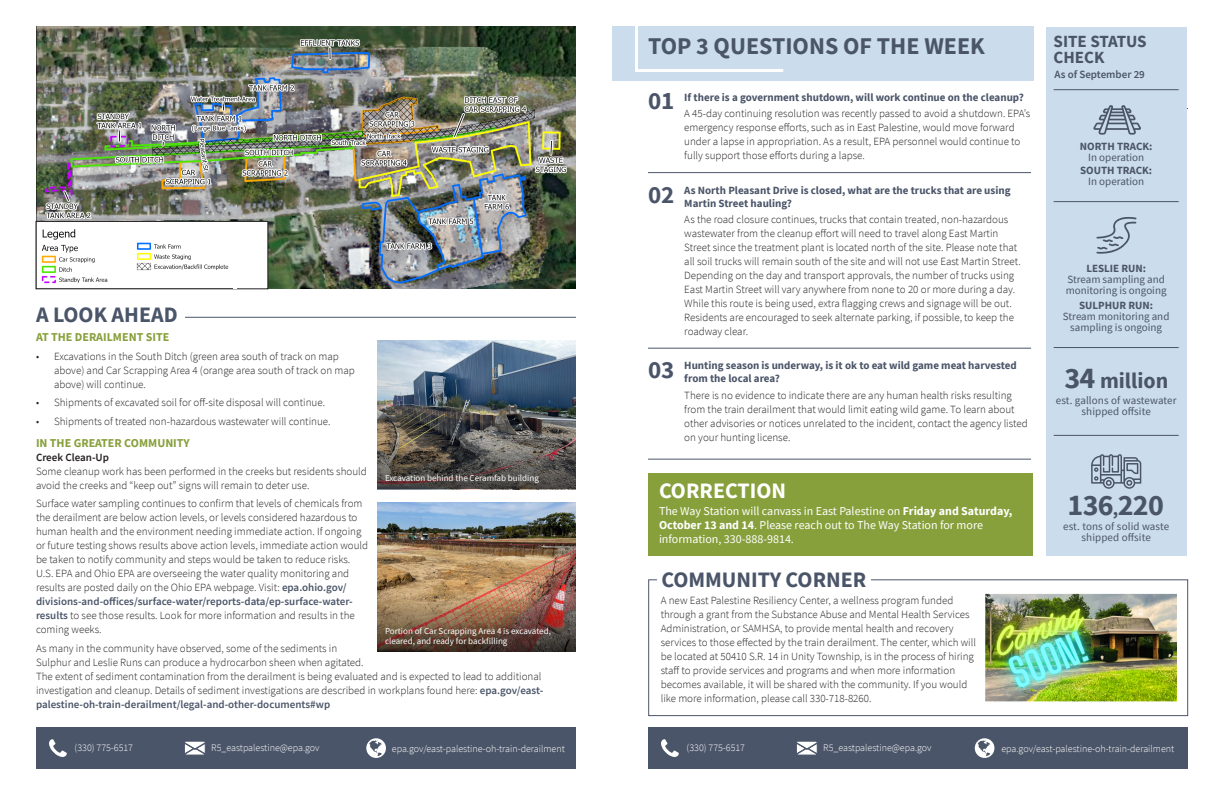
<style>
.page{position:relative;width:1224px;height:792px;background:#fff}
.page>*{position:absolute;margin:0;border:0;box-sizing:border-box;transform-origin:0 0}
.Numbers_White{font:700 30px "Source Sans Pro";letter-spacing:-.025em;color:#4b5569}
.Numbers_White-2{font:700 25px "Source Sans Pro";color:#4b5569}
.Preface{font:700 24px "Source Sans Pro";color:#4b5569}
.Preface-2{font:700 22px "Source Sans Pro";color:#4b5569}
.Preface-3{font:700 22px "Source Sans Pro";color:#fff}
.Numbers_White-3{font:700 22px "Source Sans Pro";color:#4b5569}
.Preface-4{font:700 17px/16px "Source Sans Pro";color:#4b5569}
.t1{font:12px/14px "Source Sans Pro";color:#fff}
.t2{font:700 12px "Source Sans Pro";color:#87a03b}
.Green_bullets{font:300 11px/14px "Source Sans Pro";color:#231f20}
.Preface-5{font:700 11px/13px "Source Sans Pro";color:#4b5569}
.Preface-6{font:11px/11px "Source Sans Pro";color:#4b5569;text-align:center}
.Preface-7{font:600 11px "Source Sans Pro";color:#4b5569}
.t3{font:600 11px "Source Sans Pro";color:#231f20}
.Contact{font:300 10px "Source Sans Pro";color:#fff}
.t4{font:9px/10px "Source Sans Pro";color:#fff}
.s1{font-weight:600;color:#4b5569}
.s2{font-weight:700}
.s3{font-size:30px}
.s4{font-size:18px}
</style>
<div class="page">
<div style="left:36px;top:727px;width:540px;height:42px;background:#4b5569"></div>
<div style="left:648px;top:727px;width:540px;height:42px;background:#4b5569"></div>
<div style="left:612px;top:27px;width:422px;height:54px;background:#cbdcec"></div>
<svg style="left:634px;top:26px;width:152px;height:46px"></svg>
<hr style="left:648px;top:172px;width:383px;height:1px;background:#4b5569">
<hr style="left:648px;top:348px;width:383px;height:1px;background:#4b5569">
<hr style="left:648px;top:459px;width:383px;height:1px;background:#4b5569">
<svg style="left:49px;top:739px;width:18px;height:18px"></svg>
<svg style="left:661px;top:739px;width:18px;height:18px"></svg>
<svg style="left:184px;top:741px;width:22px;height:14px"></svg>
<svg style="left:796px;top:741px;width:22px;height:14px"></svg>
<svg style="left:366px;top:738px;width:20px;height:20px"></svg>
<svg style="left:975px;top:738px;width:19px;height:20px"></svg>
<div style="left:648px;top:579px;width:540px;height:137px;border:1px solid #4b5569"></div>
<div style="left:657px;top:566px;width:213px;height:25px;background:#fff"></div>
<img style="left:985px;top:593px;width:191px;height:109px">
<hr style="left:1063px;top:108px;width:125px;height:1px;background:#4b5569">
<hr style="left:185px;top:317px;width:391px;height:1px;background:#4b5569">
<div style="left:648px;top:474px;width:384px;height:82px;background:#87a03b"></div>
<div style="left:1046px;top:27px;width:141px;height:529px;background:#cbdcec"></div>
<hr style="left:1054px;top:89px;width:125px;height:1px;background:#4b5569">
<hr style="left:1054px;top:347px;width:125px;height:1px;background:#4b5569">
<hr style="left:1054px;top:435px;width:125px;height:1px;background:#4b5569">
<hr style="left:1054px;top:201px;width:125px;height:1px;background:#4b5569">
<svg style="left:1096px;top:217px;width:40px;height:37px"></svg>
<svg style="left:1093px;top:105px;width:48px;height:30px"></svg>
<svg style="left:1091px;top:454px;width:50px;height:35px"></svg>
<img style="left:36px;top:27px;width:540px;height:262px">
<div style="left:36px;top:221px;width:232px;height:68px;background:#fff"></div>
<img style="left:41px;top:229px;width:188px;height:55px">
<div style="left:36px;top:221px;width:232px;height:68px;border:1px solid #231f20"></div>
<hr style="left:233px;top:222px;width:3px;height:67px;background:#fff">
<img style="left:377px;top:340px;width:199px;height:88px">
<img style="left:377px;top:503px;width:199px;height:87px">
<svg style="left:377px;top:428px;width:199px;height:61px;background:#59544e"></svg>
<img style="left:377px;top:590px;width:199px;height:62px">
<p class="Preface-2" style="left:36px;top:300px;width:143px">A LOOK AHEAD</p>
<p class="t2" style="left:36px;top:329px;width:135px">AT THE DERAILMENT SITE</p>
<p class="Green_bullets" style="left:54px;top:349px;width:302px;text-indent:-18px">• Excavations in the South Ditch (green area south of track on map above) and Car Scrapping Area 4 (orange area south of track on map above) will continue.</p>
<p class="Green_bullets" style="left:36px;top:396px;width:291px">• Shipments of excavated soil for off-site disposal will continue.</p>
<p class="Green_bullets" style="left:36px;top:414px;width:296px">• Shipments of treated non-hazardous wastewater will continue.</p>
<p class="t2" style="left:36px;top:435px;width:155px">IN THE GREATER COMMUNITY</p>
<p class="t3" style="left:36px;top:450px;width:74px">Creek Clean-Up</p>
<p class="Green_bullets" style="left:36px;top:464px;width:332px">Some cleanup work has been performed in the creeks but residents should avoid the creeks and “keep out” signs will remain to deter use.</p>
<p class="Green_bullets" style="left:36px;top:497px;width:334px">Surface water sampling continues to confirm that levels of chemicals from the derailment are below action levels, or levels considered hazardous to human health and the environment needing immediate action. If ongoing or future testing shows results above action levels, immediate action would be taken to notify community and steps would be taken to reduce risks.<br>U.S. EPA and Ohio EPA are overseeing the water quality monitoring and results are posted daily on the Ohio EPA webpage. Visit: <span class="s1">epa.ohio.gov/ divisions-and-offices/surface-water/reports-data/ep-surface-water&shy;results</span> to see those results. Look for more information and results in the coming weeks.</p>
<p class="Green_bullets" style="left:36px;top:641px;width:509px">As many in the community have observed, some of the sediments in<br>Sulphur and Leslie Runs can produce a hydrocarbon sheen when agitated.<br>The extent of sediment contamination from the derailment is being evaluated and is expected to lead to additional investigation and cleanup. Details of sediment investigations are described in workplans found here: <span class="s1">epa.gov/east&shy;palestine-oh-train-derailment/legal-and-other-documents#wp</span></p>
<p class="t4" style="left:385px;top:473px;width:155px">Excavation behind the Ceramfab building</p>
<p class="t4" style="left:385px;top:625px;width:167px">Portion of Car Scrapping Area 4 is excavated, cleared, and ready for backfilling</p>
<p class="Preface" style="left:648px;top:30px;width:338px">TOP 3 QUESTIONS OF THE WEEK</p>
<p class="Numbers_White-2" style="left:648px;top:84px;width:28px">01</p>
<p class="Preface-5" style="left:684px;top:90px;width:341px">If there is a government shutdown, will work continue on the cleanup?</p>
<p class="Green_bullets" style="left:684px;top:106px;width:347px">A 45-day continuing resolution was recently passed to avoid a shutdown. EPA’s emergency response efforts, such as in East Palestine, would move forward under a lapse in appropriation. As a result, EPA personnel would continue to fully support those efforts during a lapse.</p>
<p class="Preface-5" style="left:684px;top:184px;width:328px">As North Pleasant Drive is closed, what are the trucks that are using<br>Martin Street hauling?</p>
<p class="Green_bullets" style="left:684px;top:213px;width:338px">As the road closure continues, trucks that contain treated, non-hazardous wastewater from the cleanup effort will need to travel along East Martin Street since the treatment plant is located north of the site. Please note that all soil trucks will remain south of the site and will not use East Martin Street.<br>Depending on the day and transport approvals, the number of trucks using East Martin Street will vary anywhere from none to 20 or more during a day.<br>While this route is being used, extra flagging crews and signage will be out.<br>Residents are encouraged to seek alternate parking, if possible, to keep the roadway clear.</p>
<p class="Preface-5" style="left:684px;top:359px;width:334px">Hunting season is underway, is it ok to eat wild game meat harvested from the local area?</p>
<p class="Green_bullets" style="left:684px;top:388px;width:345px">There is no evidence to indicate there are any human health risks resulting from the train derailment that would limit eating wild game. To learn about other advisories or notices unrelated to the incident, contact the agency listed on your hunting license.</p>
<p class="Numbers_White-2" style="left:648px;top:178px;width:28px">02</p>
<p class="Numbers_White-2" style="left:648px;top:353px;width:28px">03</p>
<p class="Preface-3" style="left:659px;top:476px;width:129px">CORRECTION</p>
<p class="t1" style="left:659px;top:504px;width:355px">The Way Station will canvass in East Palestine on <span class="s2">Friday and Saturday,<br>October 13 and 14</span>. Please reach out to The Way Station for more information, 330-888-9814.</p>
<p class="Preface-2" style="left:661px;top:565px;width:206px">COMMUNITY CORNER</p>
<p class="Green_bullets" style="left:661px;top:593px;width:317px">A new East Palestine Resiliency Center, a wellness program funded through a grant from the Substance Abuse and Mental Health Services Administration, or SAMHSA, to provide mental health and recovery services to those effected by the train derailment. The center, which will be located at 50410 S.R. 14 in Unity Township, is in the process of hiring staff to provide services and programs and when more information becomes available, it will be shared with the community. If you would like more information, please call 330-718-8260.</p>
<p class="Preface-4" style="left:1054px;top:33px;width:95px">SITE STATUS<br>CHECK</p>
<p class="Preface-7" style="left:1054px;top:68px;width:92px">As of September 29</p>
<p class="Preface-5" style="left:1080px;top:140px;width:74px">NORTH TRACK:</p>
<p class="Preface-6" style="left:1088px;top:152px;width:57px">In operation</p>
<p class="Preface-5" style="left:1080px;top:164px;width:74px">SOUTH TRACK:</p>
<p class="Preface-6" style="left:1088px;top:176px;width:57px">In operation</p>
<p class="Preface-5" style="left:1086px;top:262px;width:61px">LESLIE RUN:</p>
<p class="Preface-6" style="left:1066px;top:274px;width:102px;text-align:left">Stream sampling and monitoring is ongoing</p>
<p class="Preface-5" style="left:1079px;top:299px;width:76px">SULPHUR RUN:</p>
<p class="Preface-6" style="left:1063px;top:311px;width:108px">Stream monitoring and sampling is ongoing</p>
<p class="Numbers_White-3" style="left:1065px;top:366px;width:105px"><span class="s3">34</span> million</p>
<p class="Preface-6" style="left:1056px;top:395px;width:122px">est. gallons of wastewater shipped offsite</p>
<p class="Numbers_White" style="left:1068px;top:485px;width:98px">136<span class="s4">,</span>220</p>
<p class="Preface-6" style="left:1063px;top:521px;width:107px">est. tons of solid waste shipped offsite</p>
<p class="Contact" style="left:75px;top:742px;width:60px">(330) 775-6517</p>
<p class="Contact" style="left:211px;top:742px;width:110px">R5_eastpalestine@epa.gov</p>
<p class="Contact" style="left:392px;top:743px;width:174px">epa.gov/east-palestine-oh-train-derailment</p>
<p class="Contact" style="left:687px;top:742px;width:60px">(330) 775-6517</p>
<p class="Contact" style="left:823px;top:742px;width:110px">R5_eastpalestine@epa.gov</p>
<p class="Contact" style="left:1001px;top:743px;width:174px">epa.gov/east-palestine-oh-train-derailment</p>
</div>
